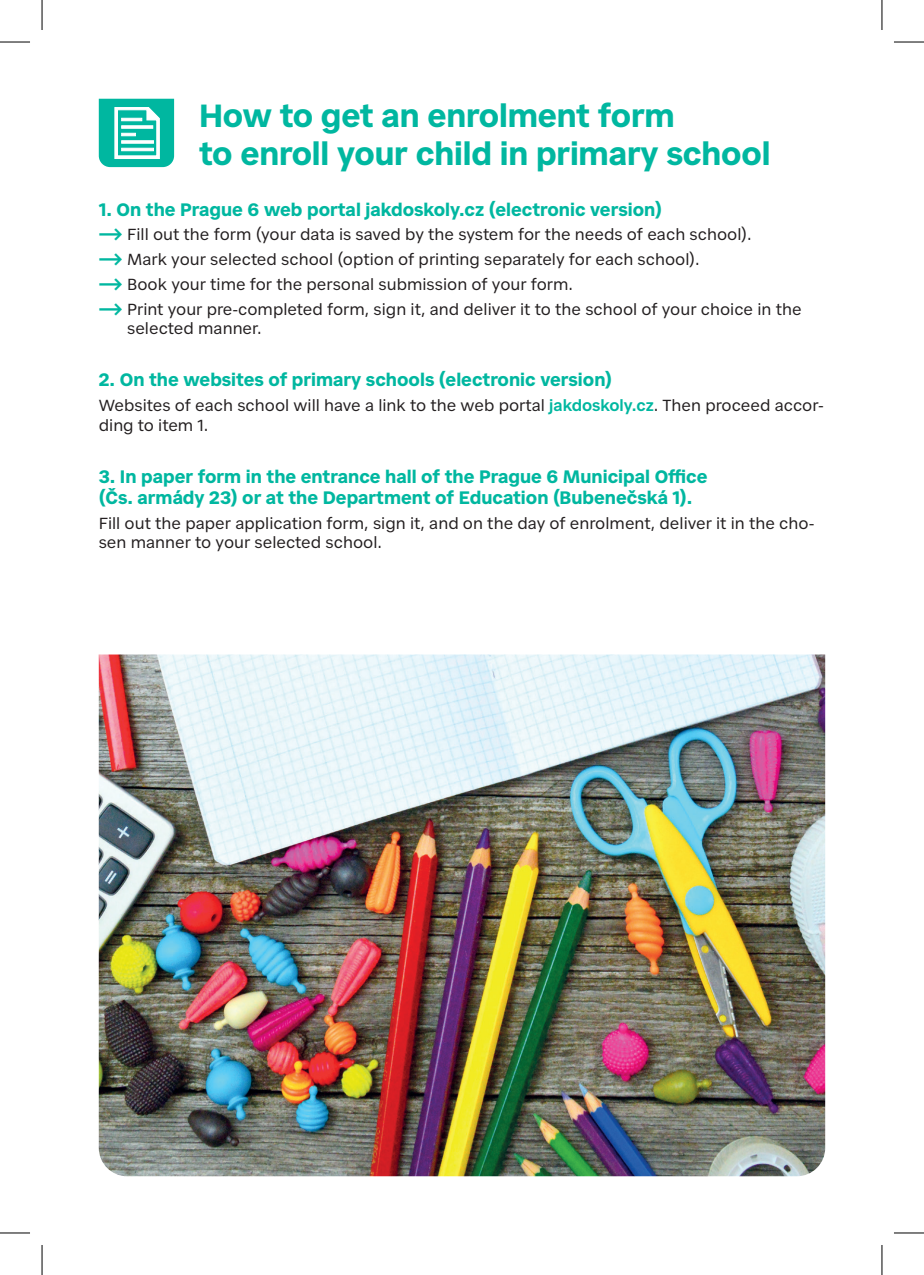
<style>
.page{position:relative;width:924px;height:1275px;background:#fff}
.page>*{position:absolute;margin:0;border:0;box-sizing:border-box;transform-origin:0 0}
.t1{font:700 32px/38.4px "Civil Premium";letter-spacing:-.005em;color:#00b7a0}
.t2{font:700 18px/21.6px "Civil Premium";color:#00b7a0}
.t3{font:16px/19.2px "Civil Premium";color:#231f20}
.s1{font-weight:700;color:#00b7a0}
.s2{font-weight:600;color:#00b7a0}
</style>
<div class="page">
<img style="left:99px;top:654px;width:725px;height:522px">
<svg style="left:99px;top:99px;width:75px;height:68px"></svg>
<hr style="left:0;top:42px;width:30px;height:1px;background:#000">
<hr style="left:893px;top:42px;width:30px;height:1px;background:#000">
<hr style="left:0;top:1232px;width:30px;height:1px;background:#000">
<hr style="left:893px;top:1232px;width:30px;height:1px;background:#000">
<hr style="left:42px;top:0;width:1px;height:30px;background:#000">
<hr style="left:42px;top:1245px;width:1px;height:30px;background:#000">
<hr style="left:881px;top:0;width:1px;height:30px;background:#000">
<hr style="left:881px;top:1245px;width:1px;height:30px;background:#000">
<p class="t1" style="left:199px;top:93px;width:572px">How to get an enrolment form<br>to enroll your child in primary school</p>
<p class="t2" style="left:99px;top:197px;width:564px">1. On the Prague 6 web portal jakdoskoly.cz (electronic version)</p>
<p class="t3" style="left:99px;top:224px;width:654px"><span class="s1">⟶</span> Fill out the form (your data is saved by the system for the needs of each school).</p>
<p class="t3" style="left:99px;top:249px;width:602px"><span class="s1">⟶</span> Mark your selected school (option of printing separately for each school).</p>
<p class="t3" style="left:99px;top:273px;width:475px"><span class="s1">⟶</span> Book your time for the personal submission of your form.</p>
<p class="t3" style="left:127px;top:298px;width:675px;text-indent:-28px"><span class="s1">⟶</span> Print your pre-completed form, sign it, and deliver it to the school of your choice in the selected manner.</p>
<p class="t2" style="left:99px;top:367px;width:514px">2. On the websites of primary schools (electronic version)</p>
<p class="t3" style="left:99px;top:394px;width:726px">Websites of each school will have a link to the web portal <span class="s2">jakdoskoly.cz</span>. Then proceed accor&shy;ding to item 1.</p>
<p class="t2" style="left:99px;top:464px;width:610px">3. In paper form in the entrance hall of the Prague 6 Municipal Office (Čs. armády 23) or at the Department of Education (Bubenečská 1).</p>
<p class="t3" style="left:99px;top:512px;width:717px">Fill out the paper application form, sign it, and on the day of enrolment, deliver it in the cho&shy;sen manner to your selected school.</p>
</div>
